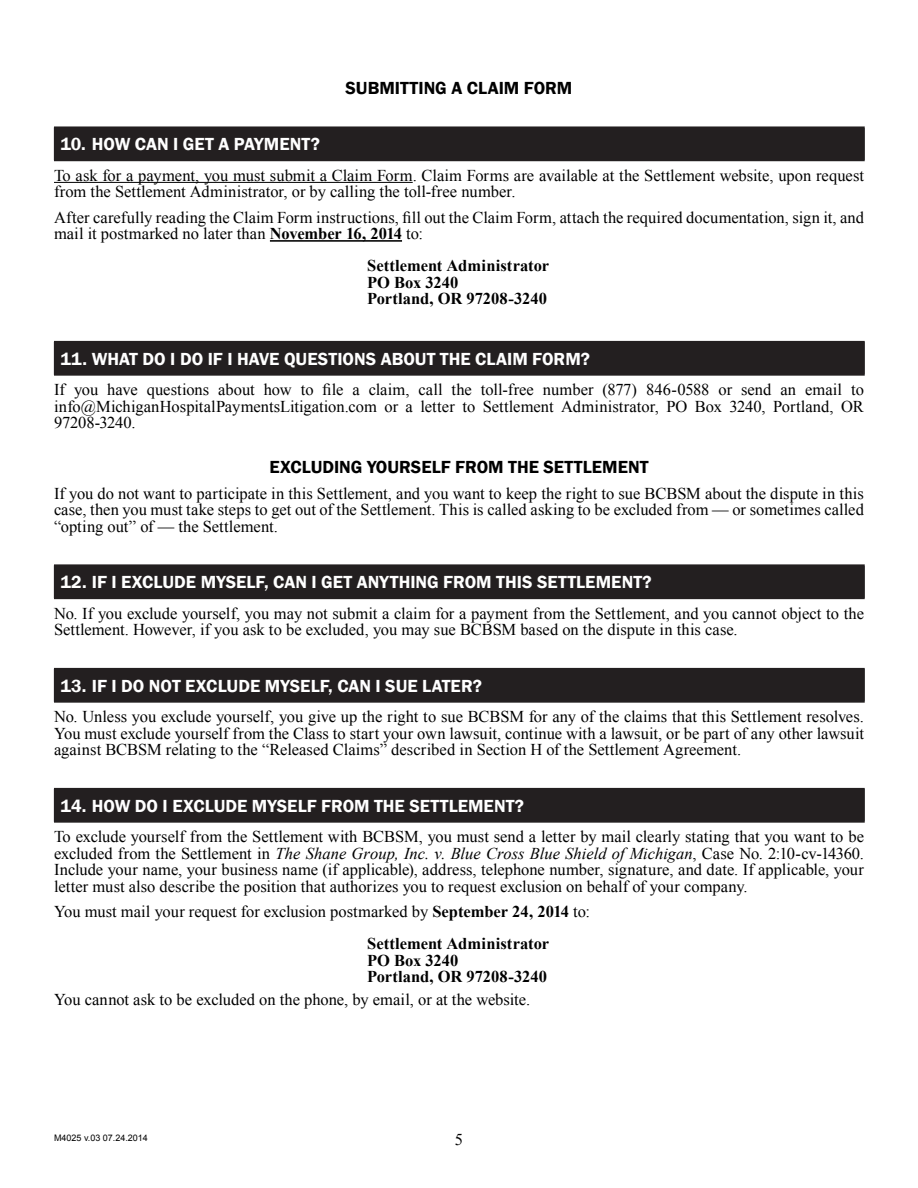
<style>
.page{position:relative;width:918px;height:1188px;background:#fff}
.page>*{position:absolute;margin:0;border:0;box-sizing:border-box;transform-origin:0 0}
.t1{font:600 18px "Franklin Gothic";color:#fff}
.Black_H1{font:600 18px "Franklin Gothic";color:#000}
.Body_Copy{font:16.5px/16.5px "Times New Roman";color:#000;text-align:justify}
.Address{font:700 16.5px/16.5px "Times New Roman";color:#000}
.t2{font:9px "Arial";color:#000}
.s1{font-weight:700}
.s2{font-style:italic}
</style>
<div class="page">
<hr style="left:54px;top:182px;width:359px;height:1px;background:#000">
<hr style="left:270px;top:240px;width:132px;height:2px;background:#000">
<div style="left:54px;top:127px;width:810px;height:34px;background:#231f20"></div>
<hr style="left:864px;top:127px;width:1px;height:33px;background:#231f20">
<hr style="left:54px;top:160px;width:811px;height:1px;background:#231f20">
<div style="left:54px;top:341px;width:810px;height:34px;background:#231f20"></div>
<hr style="left:54px;top:341px;width:811px;height:1px;background:#231f20">
<hr style="left:864px;top:342px;width:1px;height:33px;background:#231f20">
<hr style="left:54px;top:375px;width:811px;height:1px;background:#231f20">
<div style="left:54px;top:565px;width:810px;height:34px;background:#231f20"></div>
<hr style="left:864px;top:565px;width:1px;height:33px;background:#231f20">
<hr style="left:54px;top:598px;width:811px;height:1px;background:#231f20">
<div style="left:54px;top:668px;width:810px;height:34px;background:#231f20"></div>
<hr style="left:54px;top:668px;width:811px;height:1px;background:#231f20">
<hr style="left:864px;top:669px;width:1px;height:33px;background:#231f20">
<hr style="left:54px;top:702px;width:811px;height:1px;background:#231f20">
<div style="left:54px;top:788px;width:810px;height:34px;background:#231f20"></div>
<hr style="left:54px;top:788px;width:811px;height:1px;background:#231f20">
<hr style="left:864px;top:789px;width:1px;height:33px;background:#231f20">
<hr style="left:54px;top:822px;width:811px;height:1px;background:#231f20">
<p class="Black_H1" style="left:346px;top:77px;width:228px">SUBMITTING A CLAIM FORM</p>
<p class="t1" style="left:60px;top:133px;width:261px">10. HOW CAN I GET A PAYMENT?</p>
<p class="Body_Copy" style="left:54px;top:167px;width:812px">To ask for a payment, you must submit a Claim Form. Claim Forms are available at the Settlement website, upon request from the Settlement Administrator, or by calling the toll-free number.</p>
<p class="Body_Copy" style="left:54px;top:209px;width:811px">After carefully reading the Claim Form instructions, fill out the Claim Form, attach the required documentation, sign it, and mail it postmarked no later than <span class="s1">November 16, 2014</span> to:</p>
<p class="Address" style="left:367px;top:257px;width:184px">Settlement Administrator<br>PO Box 3240<br>Portland, OR 97208-3240</p>
<p class="t1" style="left:60px;top:347px;width:531px">11. WHAT DO I DO IF I HAVE QUESTIONS ABOUT THE CLAIM FORM?</p>
<p class="Body_Copy" style="left:54px;top:381px;width:811px">If you have questions about how to file a claim, call the toll-free number (877) 846-0588 or send an email to info@MichiganHospitalPaymentsLitigation.com or a letter to Settlement Administrator, PO Box 3240, Portland, OR 97208-3240.</p>
<p class="Black_H1" style="left:269px;top:456px;width:381px">EXCLUDING YOURSELF FROM THE SETTLEMENT</p>
<p class="Body_Copy" style="left:54px;top:485px;width:811px">If you do not want to participate in this Settlement, and you want to keep the right to sue BCBSM about the dispute in this case, then you must take steps to get out of the Settlement. This is called asking to be excluded from — or sometimes called “opting out” of — the Settlement.</p>
<p class="t1" style="left:60px;top:571px;width:593px">12. IF I EXCLUDE MYSELF, CAN I GET ANYTHING FROM THIS SETTLEMENT?</p>
<p class="Body_Copy" style="left:54px;top:605px;width:812px">No. If you exclude yourself, you may not submit a claim for a payment from the Settlement, and you cannot object to the<br>Settlement. However, if you ask to be excluded, you may sue BCBSM based on the dispute in this case.</p>
<p class="t1" style="left:60px;top:674px;width:423px">13. IF I DO NOT EXCLUDE MYSELF, CAN I SUE LATER?</p>
<p class="Body_Copy" style="left:54px;top:708px;width:812px">No. Unless you exclude yourself, you give up the right to sue BCBSM for any of the claims that this Settlement resolves.<br>You must exclude yourself from the Class to start your own lawsuit, continue with a lawsuit, or be part of any other lawsuit against BCBSM relating to the “Released Claims” described in Section H of the Settlement Agreement.</p>
<p class="t1" style="left:60px;top:794px;width:465px">14. HOW DO I EXCLUDE MYSELF FROM THE SETTLEMENT?</p>
<p class="Body_Copy" style="left:54px;top:828px;width:812px">To exclude yourself from the Settlement with BCBSM, you must send a letter by mail clearly stating that you want to be excluded from the Settlement in <span class="s2">The Shane Group, Inc. v. Blue Cross Blue Shield of Michigan</span>, Case No. 2:10-cv-14360.<br>Include your name, your business name (if applicable), address, telephone number, signature, and date. If applicable, your letter must also describe the position that authorizes you to request exclusion on behalf of your company.</p>
<p class="Body_Copy" style="left:54px;top:903px;width:537px">You must mail your request for exclusion postmarked by <span class="s1">September 24, 2014</span> to:</p>
<p class="Address" style="left:367px;top:935px;width:184px">Settlement Administrator<br>PO Box 3240<br>Portland, OR 97208-3240</p>
<p class="Body_Copy" style="left:54px;top:991px;width:478px">You cannot ask to be excluded on the phone, by email, or at the website.</p>
<p class="t2" style="left:54px;top:1131px;width:95px">M4025 v.03 07.24.2014</p>
<p class="Body_Copy" style="left:455px;top:1131px;width:10px">5</p>
</div>
